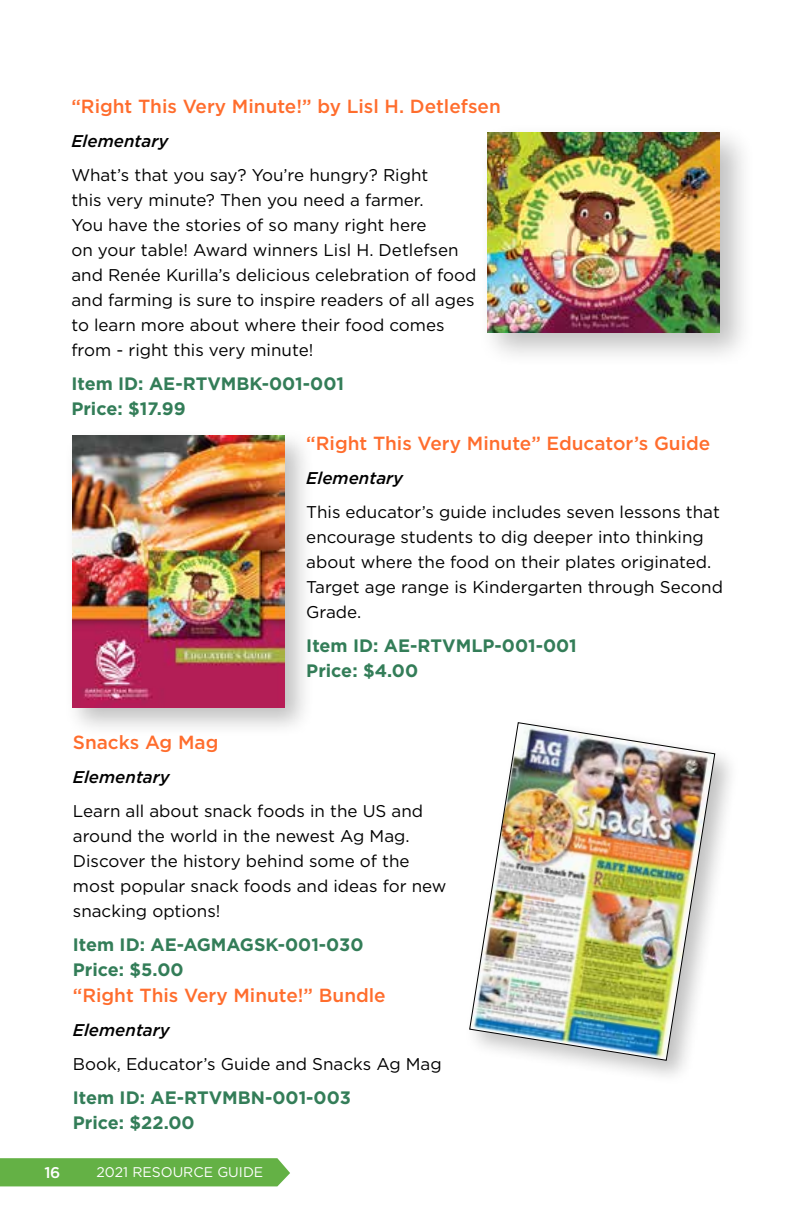
<style>
.page{position:relative;width:792px;height:1224px;background:#fff}
.page>*{position:absolute;margin:0;border:0;box-sizing:border-box;transform-origin:0 0}
.t1{font:500 19px "Gotham";color:#ff6d2d}
.t2{font:700 18px/25px "Gotham";color:#337d58}
.t3{font:17px/25px "Gotham";color:#000}
.t4{font:italic 500 17px "Gotham";color:#000}
.t5{font:500 15.6px "Gotham";color:#fff}
.t6{font:14px "Gotham";color:#fff}
</style>
<div class="page">
<div style="left:0;top:1158px;width:290px;height:28px;background:#64b145"></div>
<div style="left:478px;top:123px;width:278px;height:245px;background:#000;opacity:.25"></div>
<img style="left:487px;top:132px;width:233px;height:200px">
<div style="left:64px;top:427px;width:252px;height:311px;background:#000;opacity:.25"></div>
<img style="left:72px;top:436px;width:213px;height:272px">
<div style="left:463px;top:716px;width:277px;height:370px;background:#000;opacity:.25"></div>
<img style="left:469px;top:722px;width:246px;height:339px">
<p class="t1" style="left:71px;top:94px;width:431px">“Right This Very Minute!” by Lisl H. Detlefsen</p>
<p class="t4" style="left:71px;top:130px;width:98px">Elementary</p>
<p class="t3" style="left:71px;top:162px;width:406px">What’s that you say? You’re hungry? Right<br>this very minute? Then you need a farmer.<br>You have the stories of so many right here<br>on your table! Award winners Lisl H. Detlefsen and Renée Kurilla’s delicious celebration of food and farming is sure to inspire readers of all ages to learn more about where their food comes from - right this very minute!</p>
<p class="t2" style="left:71px;top:371px;width:274px">Item ID: AE-RTVMBK-001-001<br>Price: $17.99</p>
<p class="t1" style="left:306px;top:431px;width:406px">“Right This Very Minute” Educator’s Guide</p>
<p class="t4" style="left:306px;top:467px;width:98px">Elementary</p>
<p class="t3" style="left:306px;top:500px;width:418px">This educator’s guide includes seven lessons that encourage students to dig deeper into thinking about where the food on their plates originated.<br>Target age range is Kindergarten through Second Grade.</p>
<p class="t2" style="left:306px;top:633px;width:272px">Item ID: AE-RTVMLP-001-001<br>Price: $4.00</p>
<p class="t1" style="left:73px;top:730px;width:147px">Snacks Ag Mag</p>
<p class="t4" style="left:73px;top:766px;width:98px">Elementary</p>
<p class="t3" style="left:73px;top:798px;width:375px">Learn all about snack foods in the US and around the world in the newest Ag Mag.<br>Discover the history behind some of the most popular snack foods and ideas for new snacking options!</p>
<p class="t2" style="left:73px;top:931px;width:292px">Item ID: AE-AGMAGSK-001-030<br>Price: $5.00</p>
<p class="t1" style="left:73px;top:983px;width:314px">“Right This Very Minute!” Bundle</p>
<p class="t4" style="left:73px;top:1019px;width:98px">Elementary</p>
<p class="t3" style="left:73px;top:1051px;width:370px">Book, Educator’s Guide and Snacks Ag Mag</p>
<p class="t2" style="left:73px;top:1085px;width:280px">Item ID: AE-RTVMBN-001-003<br>Price: $22.00</p>
<p class="t5" style="left:44px;top:1162px;width:17px">16</p>
<p class="t6" style="left:96px;top:1163px;width:168px">2021 RESOURCE GUIDE</p>
</div>
